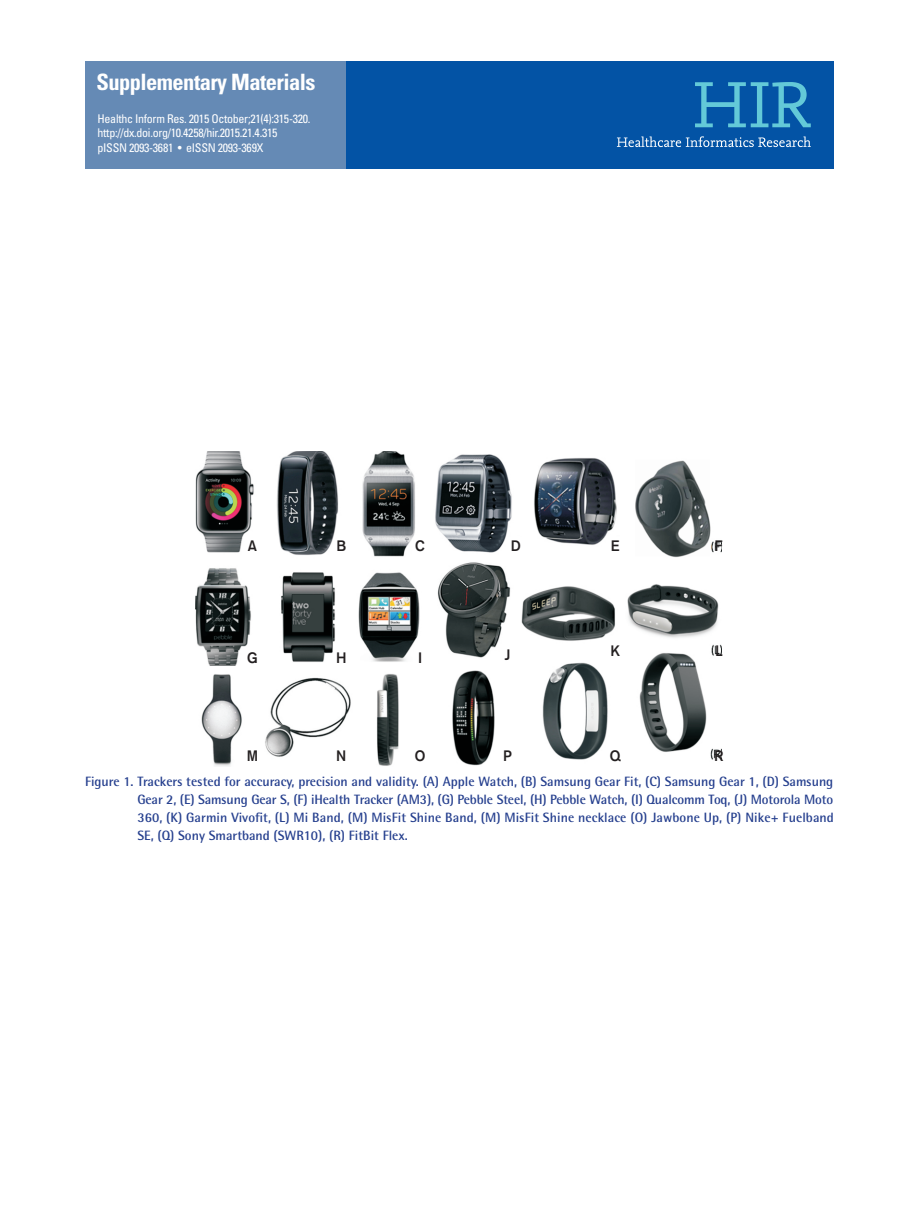
<style>
.page{position:relative;width:919px;height:1217px;background:#fff}
.page>*{position:absolute;margin:0;border:0;box-sizing:border-box;transform-origin:0 0}
.t1{font:700 condensed 22.5px "Univers LT Std";letter-spacing:-.025em;color:#fff}
.t2{font:15px "Gothic 725 BT Bold A";color:#231f20}
.t3{font:700 13.5px/18px "Rotis Semi Sans Std";color:#253f8e;text-align:justify}
.t4{font:condensed 12px/14.4px "Univers LT Std";letter-spacing:-.025em;color:#fff}
</style>
<div class="page">
<div style="left:85px;top:61px;width:748px;height:107px;background:#0353a5"></div>
<div style="left:85px;top:61px;width:260px;height:107px;background:#658ab5"></div>
<svg style="left:695px;top:82px;width:115px;height:45px"></svg>
<svg style="left:617px;top:136px;width:193px;height:11px"></svg>
<img style="left:195px;top:451px;width:526px;height:314px">
<h1 class="t1" style="left:96px;top:68px;width:220px">Supplementary Materials</h1>
<p class="t4" style="left:97px;top:111px;width:214px">Healthc Inform Res. 2015 October;21(4):315-320. http://dx.doi.org/10.4258/hir.2015.21.4.315<br>pISSN 2093-3681 • eISSN 2093-369X</p>
<p class="t2" style="left:248px;top:537px;width:11px">A</p>
<p class="t2" style="left:336px;top:537px;width:11px">B</p>
<p class="t2" style="left:415px;top:537px;width:11px">C</p>
<p class="t2" style="left:511px;top:537px;width:12px">D</p>
<p class="t2" style="left:610px;top:537px;width:11px">E</p>
<p class="t2" style="left:714px;top:537px;width:10px">F</p>
<p class="t2" style="left:247px;top:649px;width:12px">G</p>
<p class="t2" style="left:336px;top:649px;width:12px">H</p>
<p class="t2" style="left:418px;top:649px;width:6px">I</p>
<p class="t2" style="left:504px;top:645px;width:8px">J</p>
<p class="t2" style="left:610px;top:641px;width:11px">K</p>
<p class="t2" style="left:715px;top:641px;width:9px">L</p>
<p class="t2" style="left:247px;top:746px;width:13px">M</p>
<p class="t2" style="left:336px;top:746px;width:12px">N</p>
<p class="t2" style="left:415px;top:746px;width:12px">O</p>
<p class="t2" style="left:503px;top:746px;width:10px">P</p>
<p class="t2" style="left:609px;top:746px;width:12px">Q</p>
<p class="t2" style="left:714px;top:746px;width:11px">R</p>
<p class="t3" style="left:137px;top:772px;width:698px;text-indent:-52px">Figure 1. Trackers tested for accuracy, precision and validity. (A) Apple Watch, (B) Samsung Gear Fit, (C) Samsung Gear 1, (D) Samsung Gear 2, (E) Samsung Gear S, (F) iHealth Tracker (AM3), (G) Pebble Steel, (H) Pebble Watch, (I) Qualcomm Toq, (J) Motorola Moto 360, (K) Garmin Vivofit, (L) Mi Band, (M) MisFit Shine Band, (M) MisFit Shine necklace (O) Jawbone Up, (P) Nike+ Fuelband SE, (Q) Sony Smartband (SWR10), (R) FitBit Flex.</p>
</div>
